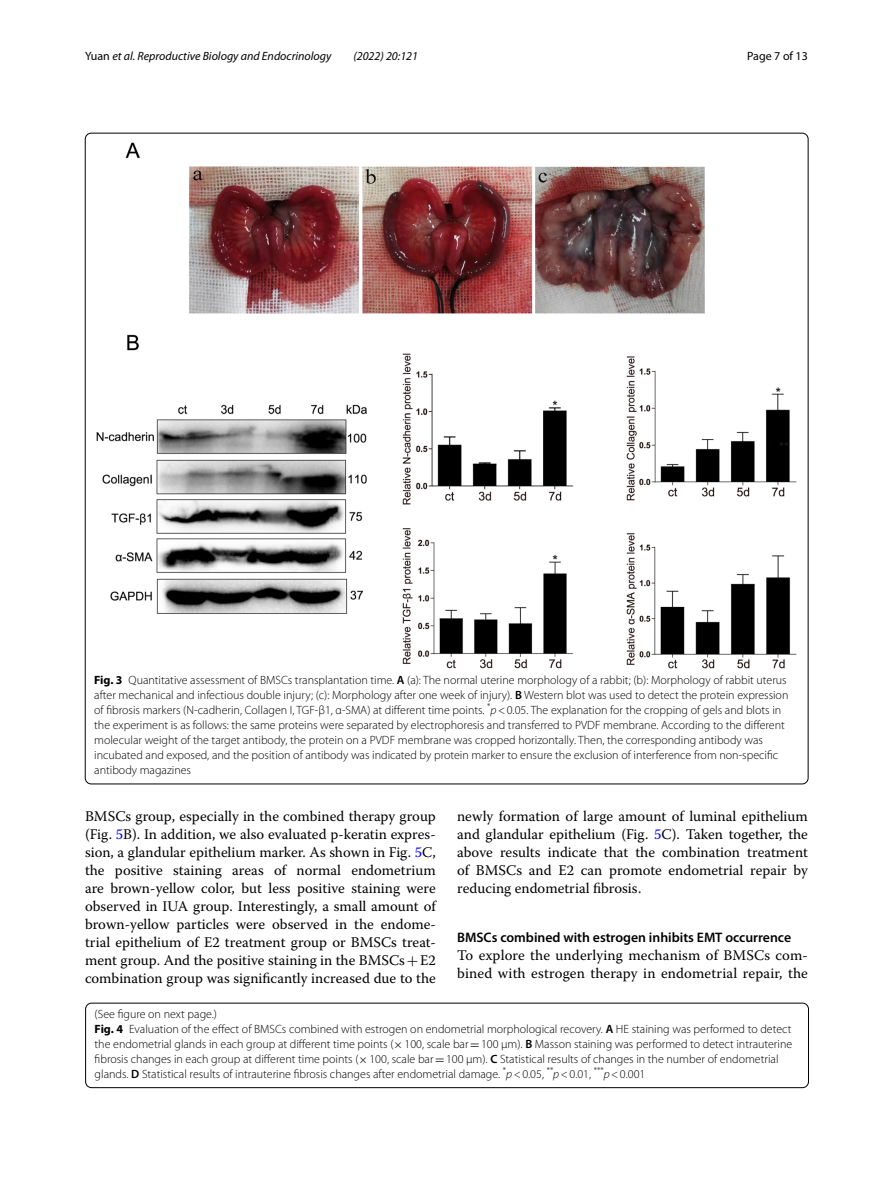
<style>
.page{position:relative;width:893px;height:1187px;background:#fff}
.page>*{position:absolute;margin:0;border:0;box-sizing:border-box;transform-origin:0 0}
.t1{font:14.7px/18px "Warnock Pro";letter-spacing:.005em;color:#000;text-align:justify}
.t2{font:600 13.8px "Myriad Pro";color:#000}
.t3{font:300 12px/15px "Myriad Pro";color:#000}
.t4{font:italic 12px "Myriad Pro";color:#000}
.t5{font:12px "Myriad Pro";color:#000}
.s1{font-style:normal}
.s2{font-weight:700}
.s3{font-weight:600}
.s4{font-style:italic}
.s5{color:#00f}
.s6{font-family:"MTSY"}
.s7{font-family:"MTSY";font-weight:400}
</style>
<div class="page">
<img style="left:96px;top:142px;width:701px;height:526px">
<div style="left:85px;top:1002px;width:724px;height:85px;border:1px solid #000;border-radius:6px"></div>
<p class="t4" style="left:85px;top:48px;width:248px"><span class="s1">Yuan</span> et al. Reproductive Biology and Endocrinology</p>
<p class="t4" style="left:353px;top:48px;width:66px">(2022) 20:121</p>
<p class="t5" style="left:747px;top:48px;width:62px">Page 7 of 13</p>
<p class="t3" style="left:94px;top:672px;width:696px"><span class="s2">Fig. 3</span> Quantitative assessment of BMSCs transplantation time. <span class="s3">A</span> (a): The normal uterine morphology of a rabbit; (b): Morphology of rabbit uterus after mechanical and infectious double injury; (c): Morphology after one week of injury). <span class="s3">B</span> Western blot was used to detect the protein expression of fibrosis markers (N-cadherin, Collagen I, TGF-β1, α-SMA) at different time points. <sup>*</sup><span class="s4">p</span>&lt;0.05. The explanation for the cropping of gels and blots in the experiment is as follows: the same proteins were separated by electrophoresis and transferred to PVDF membrane. According to the different molecular weight of the target antibody, the protein on a PVDF membrane was cropped horizontally. Then, the corresponding antibody was incubated and exposed, and the position of antibody was indicated by protein marker to ensure the exclusion of interference from non-specific antibody magazines</p>
<p class="t1" style="left:85px;top:806px;width:352px">BMSCs group, especially in the combined therapy group (Fig. <span class="s5">5</span>B). In addition, we also evaluated p-keratin expres&shy;sion, a glandular epithelium marker. As shown in Fig. <span class="s5">5</span>C, the positive staining areas of normal endometrium are brown-yellow color, but less positive staining were observed in IUA group. Interestingly, a small amount of brown-yellow particles were observed in the endome&shy;trial epithelium of E2 treatment group or BMSCs treat&shy;ment group. And the positive staining in the BMSCs<span class="s6">+</span>E2 combination group was significantly increased due to the</p>
<p class="t1" style="left:457px;top:806px;width:352px">newly formation of large amount of luminal epithelium and glandular epithelium (Fig. <span class="s5">5</span>C). Taken together, the above results indicate that the combination treatment of BMSCs and E2 can promote endometrial repair by reducing endometrial fibrosis.</p>
<p class="t2" style="left:457px;top:928px;width:336px">BMSCs combined with estrogen inhibits EMT occurrence</p>
<p class="t1" style="left:457px;top:945px;width:352px">To explore the underlying mechanism of BMSCs com&shy;bined with estrogen therapy in endometrial repair, the</p>
<p class="t3" style="left:95px;top:1006px;width:699px">(See figure on next page.)<br><span class="s2">Fig. 4</span> Evaluation of the effect of BMSCs combined with estrogen on endometrial morphological recovery. <span class="s3">A</span> HE staining was performed to detect the endometrial glands in each group at different time points (<span class="s7">×</span>100, scale bar<span class="s7">=</span>100 μm). <span class="s3">B</span> Masson staining was performed to detect intrauterine fibrosis changes in each group at different time points (<span class="s7">×</span>100, scale bar<span class="s7">=</span>100 μm). <span class="s3">C</span> Statistical results of changes in the number of endometrial glands. <span class="s3">D</span> Statistical results of intrauterine fibrosis changes after endometrial damage. <sup>*</sup><span class="s4">p</span>&lt;0.05, <sup>**</sup><span class="s4">p</span>&lt;0.01, <sup>***</sup><span class="s4">p</span>&lt;0.001</p>
</div>
